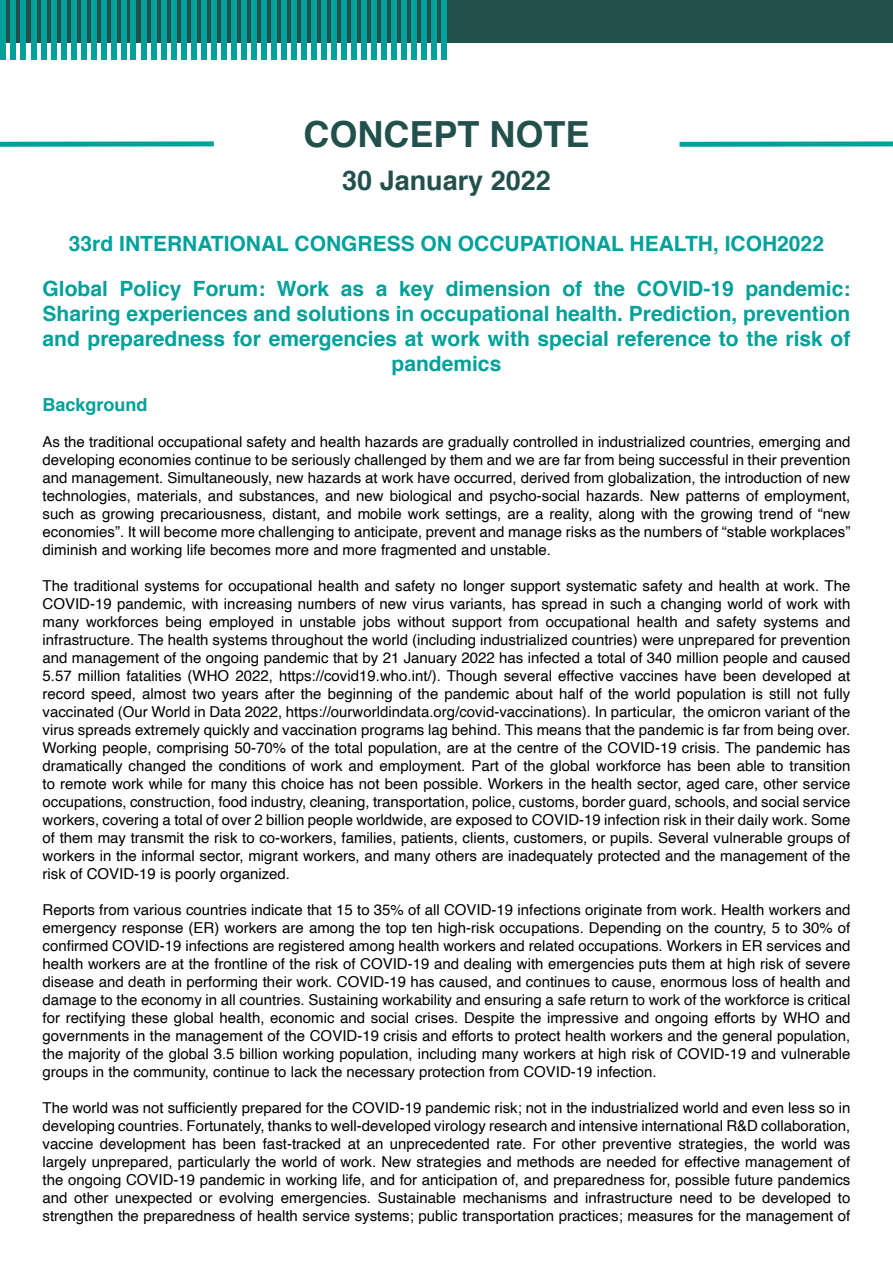
<style>
.page{position:relative;width:893px;height:1263px;background:#fff}
.page>*{position:absolute;margin:0;border:0;box-sizing:border-box;transform-origin:0 0}
.t1{font:700 36px "Helvetica";color:#22504d}
.t2{font:700 27px "Helvetica";color:#22504d}
.t3{font:700 21px/25.2px "Helvetica";color:#00a19a;text-align:center}
.t4{font:700 18px "Helvetica";color:#00a19a}
.t5{font:15px/18px "Helvetica";color:#000;text-align:justify}
</style>
<div class="page">
<div style="left:0;top:0;width:893px;height:43px;background:#22504d"></div>
<div style="left:442px;top:0;width:5px;height:59px;background:#00a19a"></div>
<div style="left:432px;top:0;width:5px;height:59px;background:#00a19a"></div>
<div style="left:422px;top:0;width:5px;height:59px;background:#00a19a"></div>
<div style="left:412px;top:0;width:5px;height:59px;background:#00a19a"></div>
<div style="left:402px;top:0;width:5px;height:59px;background:#00a19a"></div>
<div style="left:392px;top:0;width:5px;height:59px;background:#00a19a"></div>
<div style="left:382px;top:0;width:5px;height:59px;background:#00a19a"></div>
<div style="left:372px;top:0;width:5px;height:59px;background:#00a19a"></div>
<div style="left:362px;top:0;width:5px;height:59px;background:#00a19a"></div>
<div style="left:352px;top:0;width:5px;height:59px;background:#00a19a"></div>
<div style="left:342px;top:0;width:5px;height:59px;background:#00a19a"></div>
<div style="left:331px;top:0;width:6px;height:59px;background:#00a19a"></div>
<div style="left:321px;top:0;width:5px;height:59px;background:#00a19a"></div>
<div style="left:311px;top:0;width:5px;height:59px;background:#00a19a"></div>
<div style="left:301px;top:0;width:5px;height:59px;background:#00a19a"></div>
<div style="left:291px;top:0;width:5px;height:59px;background:#00a19a"></div>
<div style="left:281px;top:0;width:5px;height:59px;background:#00a19a"></div>
<div style="left:271px;top:0;width:5px;height:59px;background:#00a19a"></div>
<div style="left:261px;top:0;width:5px;height:59px;background:#00a19a"></div>
<div style="left:251px;top:0;width:5px;height:59px;background:#00a19a"></div>
<div style="left:241px;top:0;width:5px;height:59px;background:#00a19a"></div>
<div style="left:231px;top:0;width:5px;height:59px;background:#00a19a"></div>
<div style="left:221px;top:0;width:5px;height:59px;background:#00a19a"></div>
<div style="left:211px;top:0;width:5px;height:59px;background:#00a19a"></div>
<div style="left:201px;top:0;width:5px;height:59px;background:#00a19a"></div>
<div style="left:191px;top:0;width:5px;height:59px;background:#00a19a"></div>
<div style="left:181px;top:0;width:5px;height:59px;background:#00a19a"></div>
<div style="left:171px;top:0;width:5px;height:59px;background:#00a19a"></div>
<div style="left:161px;top:0;width:5px;height:59px;background:#00a19a"></div>
<div style="left:151px;top:0;width:5px;height:59px;background:#00a19a"></div>
<div style="left:141px;top:0;width:5px;height:59px;background:#00a19a"></div>
<div style="left:131px;top:0;width:5px;height:59px;background:#00a19a"></div>
<div style="left:121px;top:0;width:5px;height:59px;background:#00a19a"></div>
<div style="left:111px;top:0;width:5px;height:59px;background:#00a19a"></div>
<div style="left:101px;top:0;width:5px;height:59px;background:#00a19a"></div>
<div style="left:91px;top:0;width:5px;height:59px;background:#00a19a"></div>
<div style="left:81px;top:0;width:5px;height:59px;background:#00a19a"></div>
<div style="left:71px;top:0;width:5px;height:59px;background:#00a19a"></div>
<div style="left:61px;top:0;width:5px;height:59px;background:#00a19a"></div>
<div style="left:51px;top:0;width:5px;height:59px;background:#00a19a"></div>
<div style="left:41px;top:0;width:5px;height:59px;background:#00a19a"></div>
<div style="left:31px;top:0;width:5px;height:59px;background:#00a19a"></div>
<div style="left:21px;top:0;width:5px;height:59px;background:#00a19a"></div>
<div style="left:11px;top:0;width:5px;height:59px;background:#00a19a"></div>
<div style="left:1px;top:0;width:5px;height:59px;background:#00a19a"></div>
<div style="left:679px;top:141px;width:214px;height:6px;background:#00a19a"></div>
<div style="left:0;top:141px;width:214px;height:6px;background:#00a19a"></div>
<h1 class="t1" style="left:303px;top:105px;width:288px">CONCEPT NOTE</h1>
<h2 class="t2" style="left:342px;top:159px;width:210px">30 January 2022</h2>
<h3 class="t3" style="left:43px;top:221px;width:809px;line-height:45px">33rd INTERNATIONAL CONGRESS ON OCCUPATIONAL HEALTH, ICOH2022<br>Global Policy Forum: Work as a key dimension of the COVID-19 pandemic:</h3>
<h3 class="t3" style="left:43px;top:301px;width:809px">Sharing experiences and solutions in occupational health. Prediction, prevention and preparedness for emergencies at work with special reference to the risk of pandemics</h3>
<p class="t4" style="left:43px;top:390px;width:107px">Background</p>
<p class="t5" style="left:43px;top:433px;width:809px">As the traditional occupational safety and health hazards are gradually controlled in industrialized countries, emerging and developing economies continue to be seriously challenged by them and we are far from being successful in their prevention and management. Simultaneously, new hazards at work have occurred, derived from globalization, the introduction of new technologies, materials, and substances, and new biological and psycho-social hazards. New patterns of employment, such as growing precariousness, distant, and mobile work settings, are a reality, along with the growing trend of “new economies”. It will become more challenging to anticipate, prevent and manage risks as the numbers of “stable workplaces” diminish and working life becomes more and more fragmented and unstable.</p>
<p class="t5" style="left:43px;top:577px;width:809px">The traditional systems for occupational health and safety no longer support systematic safety and health at work. The COVID-19 pandemic, with increasing numbers of new virus variants, has spread in such a changing world of work with many workforces being employed in unstable jobs without support from occupational health and safety systems and infrastructure. The health systems throughout the world (including industrialized countries) were unprepared for prevention and management of the ongoing pandemic that by 21 January 2022 has infected a total of 340 million people and caused 5.57 million fatalities (WHO 2022, https://covid19.who.int/). Though several effective vaccines have been developed at record speed, almost two years after the beginning of the pandemic about half of the world population is still not fully vaccinated (Our World in Data 2022, https://ourworldindata.org/covid-vaccinations). In particular, the omicron variant of the virus spreads extremely quickly and vaccination programs lag behind. This means that the pandemic is far from being over.<br>Working people, comprising 50-70% of the total population, are at the centre of the COVID-19 crisis. The pandemic has dramatically changed the conditions of work and employment. Part of the global workforce has been able to transition to remote work while for many this choice has not been possible. Workers in the health sector, aged care, other service occupations, construction, food industry, cleaning, transportation, police, customs, border guard, schools, and social service workers, covering a total of over 2 billion people worldwide, are exposed to COVID-19 infection risk in their daily work. Some of them may transmit the risk to co-workers, families, patients, clients, customers, or pupils. Several vulnerable groups of workers in the informal sector, migrant workers, and many others are inadequately protected and the management of the risk of COVID-19 is poorly organized.</p>
<p class="t5" style="left:43px;top:901px;width:809px">Reports from various countries indicate that 15 to 35% of all COVID-19 infections originate from work. Health workers and emergency response (ER) workers are among the top ten high-risk occupations. Depending on the country, 5 to 30% of confirmed COVID-19 infections are registered among health workers and related occupations. Workers in ER services and health workers are at the frontline of the risk of COVID-19 and dealing with emergencies puts them at high risk of severe disease and death in performing their work. COVID-19 has caused, and continues to cause, enormous loss of health and damage to the economy in all countries. Sustaining workability and ensuring a safe return to work of the workforce is critical for rectifying these global health, economic and social crises. Despite the impressive and ongoing efforts by WHO and governments in the management of the COVID-19 crisis and efforts to protect health workers and the general population, the majority of the global 3.5 billion working population, including many workers at high risk of COVID-19 and vulnerable groups in the community, continue to lack the necessary protection from COVID-19 infection.</p>
<p class="t5" style="left:43px;top:1099px;width:809px">The world was not sufficiently prepared for the COVID-19 pandemic risk; not in the industrialized world and even less so in developing countries. Fortunately, thanks to well-developed virology research and intensive international R&amp;D collaboration, vaccine development has been fast-tracked at an unprecedented rate. For other preventive strategies, the world was largely unprepared, particularly the world of work. New strategies and methods are needed for effective management of the ongoing COVID-19 pandemic in working life, and for anticipation of, and preparedness for, possible future pandemics and other unexpected or evolving emergencies. Sustainable mechanisms and infrastructure need to be developed to strengthen the preparedness of health service systems; public transportation practices; measures for the management of</p>
</div>
